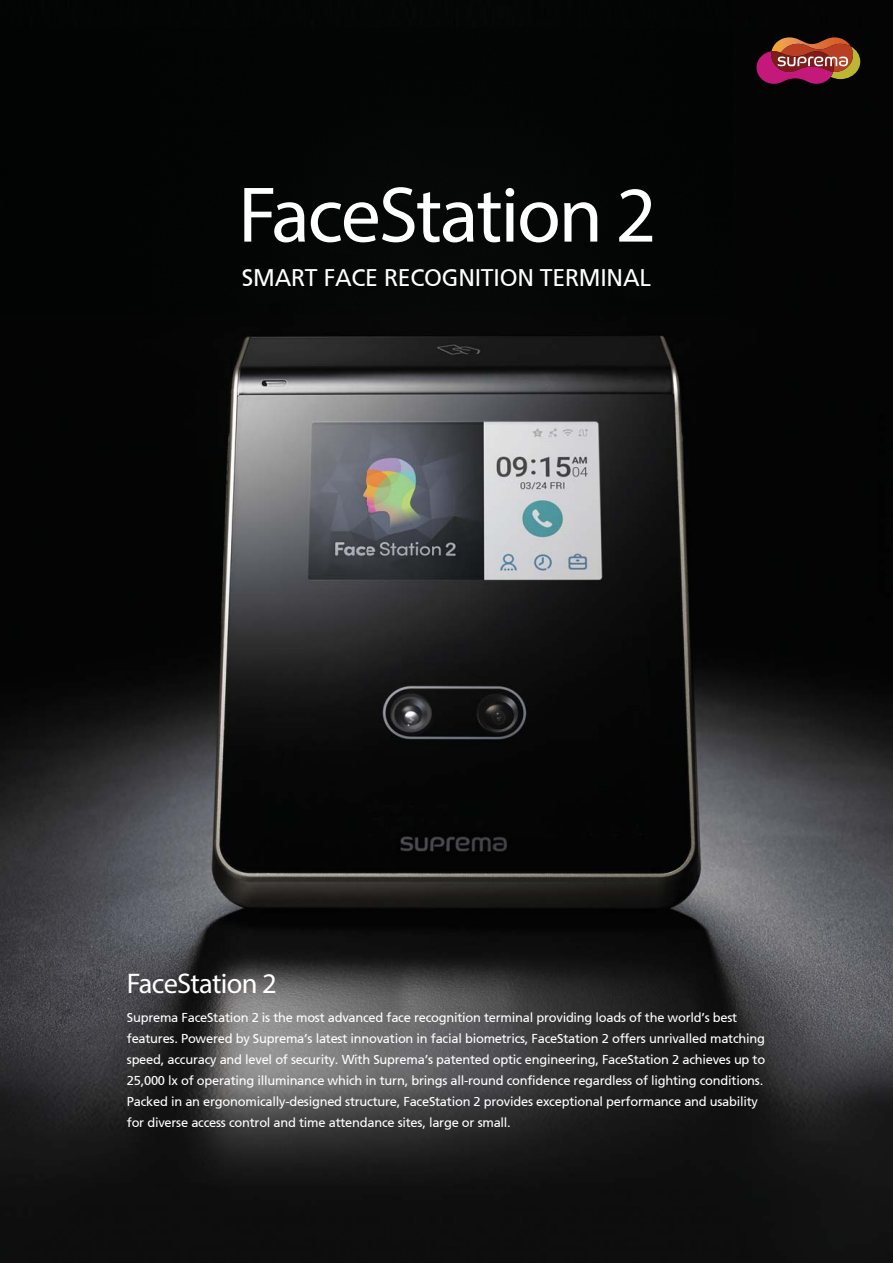
<style>
.page{position:relative;width:893px;height:1263px;background:#fff}
.page>*{position:absolute;margin:0;border:0;box-sizing:border-box;transform-origin:0 0}
.t1{font:79.5px "Myriad Pro";letter-spacing:-.025em;color:#fff}
.t2{font:28.5px "Myriad Pro";letter-spacing:-.025em;color:#fff}
.t3{font:24px "Frutiger 55 Roman";letter-spacing:-.01em;color:#fff;scale:.96 1}
.t4{font:12.9px/21px "Frutiger 55 Roman";letter-spacing:-.02em;color:#fff}
</style>
<div class="page">
<img style="left:0;top:0;width:893px;height:1263px">
<svg style="left:756px;top:37px;width:104px;height:47px;background:#8f3c3e"></svg>
<h1 class="t1" style="left:238px;top:168px;width:420px">FaceStation 2</h1>
<h3 class="t3" style="left:242px;top:268px;width:427px">SMART FACE RECOGNITION TERMINAL</h3>
<h2 class="t2" style="left:127px;top:966px;width:151px">FaceStation 2</h2>
<p class="t4" style="left:127px;top:1008px;width:640px">Suprema FaceStation 2 is the most advanced face recognition terminal providing loads of the world’s best features. Powered by Suprema’s latest innovation in facial biometrics, FaceStation 2 offers unrivalled matching speed, accuracy and level of security. With Suprema’s patented optic engineering, FaceStation 2 achieves up to 25,000 lx of operating illuminance which in turn, brings all-round confidence regardless of lighting conditions.<br>Packed in an ergonomically-designed structure, FaceStation 2 provides exceptional performance and usability for diverse access control and time attendance sites, large or small.</p>
</div>
